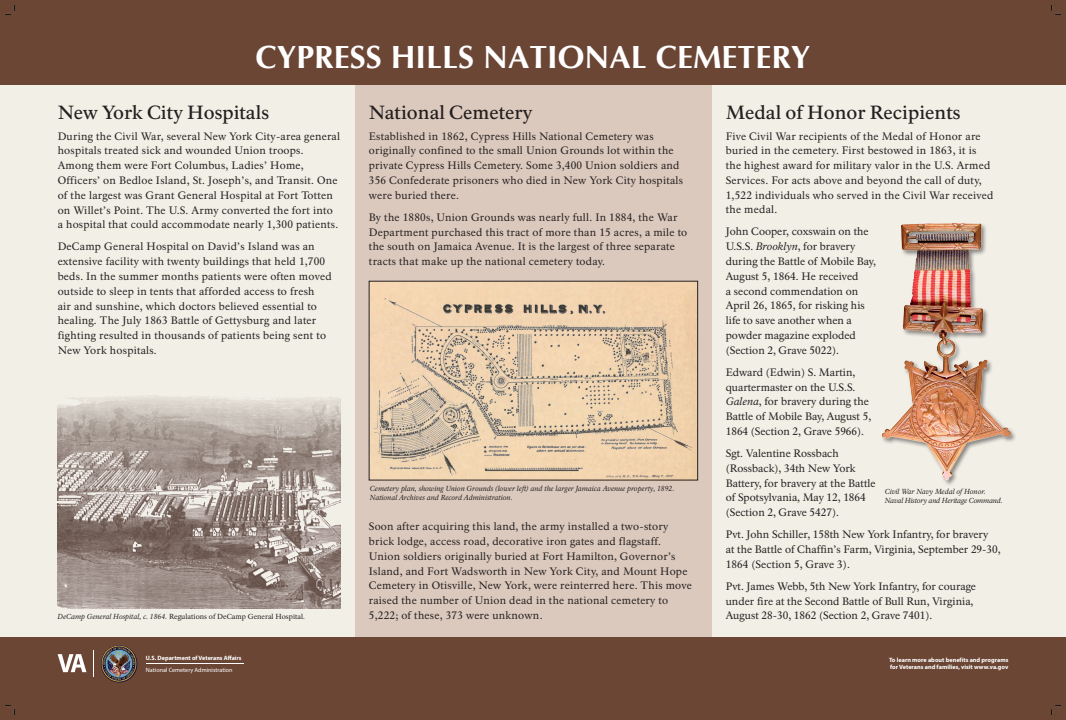
<style>
.page{position:relative;width:1066px;height:720px;background:#fff}
.page>*{position:absolute;margin:0;border:0;box-sizing:border-box;transform-origin:0 0}
.t1{font:700 32px "Optima";color:#fff}
.t2{font:500 18.8px "Rawlinson";color:#231f20}
.t3{font:10.6px/14.8px "Rawlinson";letter-spacing:.02em;color:#231f20}
.t4{font:10.6px/14.8px "Rawlinson";color:#231f20}
.t5{font:italic 7.2px/8.6px "Rawlinson";color:#231f20}
.t6{font:7.2px "Rawlinson";color:#231f20}
.t7{font:italic 7.2px/8.6px "Rawlinson";letter-spacing:-.02em;color:#231f20}
.t8{font:700 6.2px/7.4px "Myriad Pro";color:#fff}
.t9{font:6.2px "Myriad Pro";color:#fff}
.s1{font-style:italic}
</style>
<div class="page">
<div style="left:0;top:0;width:1065px;height:720px;background:#f1efe6"></div>
<div style="left:355px;top:0;width:356px;height:720px;background:#dcc9bd"></div>
<div style="left:0;top:637px;width:1066px;height:83px;background:#6b4635"></div>
<svg style="left:1051px;top:705px;width:10px;height:10px"></svg>
<svg style="left:5px;top:705px;width:10px;height:10px"></svg>
<hr style="left:146px;top:664px;width:98px;height:1px;background:#fff">
<div style="left:0;top:0;width:1066px;height:85px;background:#6b4635"></div>
<svg style="left:5px;top:5px;width:10px;height:10px"></svg>
<svg style="left:1051px;top:5px;width:10px;height:10px"></svg>
<img style="left:58px;top:395px;width:282px;height:213px">
<img style="left:371px;top:283px;width:325px;height:195px">
<img style="left:882px;top:223px;width:130px;height:260px">
<img style="left:101px;top:645px;width:36px;height:37px">
<svg style="left:93px;top:650px;width:1px;height:27px"></svg>
<svg style="left:58px;top:654px;width:28px;height:18px"></svg>
<h1 class="t1" style="left:255px;top:37px;width:556px">CYPRESS HILLS NATIONAL CEMETERY</h1>
<h2 class="t2" style="left:58px;top:102px;width:213px">New York City Hospitals</h2>
<p class="t3" style="left:58px;top:129px;width:284px">During the Civil War, several New York City-area general hospitals treated sick and wounded Union troops.<br>Among them were Fort Columbus, Ladies’ Home, Officers’ on Bedloe Island, St. Joseph’s, and Transit. One of the largest was Grant General Hospital at Fort Totten on Willet’s Point. The U.S. Army converted the fort into a hospital that could accommodate nearly 1,300 patients.</p>
<p class="t3" style="left:58px;top:240px;width:275px">DeCamp General Hospital on David’s Island was an extensive facility with twenty buildings that held 1,700 beds. In the summer months patients were often moved outside to sleep in tents that afforded access to fresh<br>air and sunshine, which doctors believed essential to healing. The July 1863 Battle of Gettysburg and later fighting resulted in thousands of patients being sent to New York hospitals.</p>
<h2 class="t2" style="left:726px;top:101px;width:236px">Medal of Honor Recipients</h2>
<p class="t3" style="left:726px;top:129px;width:269px">Five Civil War recipients of the Medal of Honor are buried in the cemetery. First bestowed in 1863, it is the highest award for military valor in the U.S. Armed Services. For acts above and beyond the call of duty, 1,522 individuals who served in the Civil War received the medal.</p>
<p class="t4" style="left:726px;top:225px;width:152px">John Cooper, coxswain on the<br>U.S.S. <span class="s1">Brooklyn</span>, for bravery during the Battle of Mobile Bay,<br>August 5, 1864. He received<br>a second commendation on<br>April 26, 1865, for risking his life to save another when a powder magazine exploded (Section 2, Grave 5022).</p>
<p class="t4" style="left:726px;top:365px;width:147px">Edward (Edwin) S. Martin, quartermaster on the U.S.S.<br><span class="s1">Galena</span>, for bravery during the<br>Battle of Mobile Bay, August 5,<br>1864 (Section 2, Grave 5966).</p>
<p class="t4" style="left:726px;top:446px;width:151px">Sgt. Valentine Rossbach (Rossback), 34th New York<br>Battery, for bravery at the Battle of Spotsylvania, May 12, 1864 (Section 2, Grave 5427).</p>
<p class="t4" style="left:726px;top:527px;width:276px">Pvt. John Schiller, 158th New York Infantry, for bravery<br>at the Battle of Chaffin’s Farm, Virginia, September 29-30,<br>1864 (Section 5, Grave 3).</p>
<p class="t4" style="left:726px;top:579px;width:252px">Pvt. James Webb, 5th New York Infantry, for courage under fire at the Second Battle of Bull Run, Virginia,<br>August 28-30, 1862 (Section 2, Grave 7401).</p>
<h2 class="t2" style="left:369px;top:102px;width:165px">National Cemetery</h2>
<p class="t3" style="left:369px;top:129px;width:315px">Established in 1862, Cypress Hills National Cemetery was originally confined to the small Union Grounds lot within the private Cypress Hills Cemetery. Some 3,400 Union soldiers and 356 Confederate prisoners who died in New York City hospitals were buried there.</p>
<p class="t3" style="left:369px;top:210px;width:320px">By the 1880s, Union Grounds was nearly full. In 1884, the War Department purchased this tract of more than 15 acres, a mile to the south on Jamaica Avenue. It is the largest of three separate tracts that make up the national cemetery today.</p>
<p class="t5" style="left:370px;top:485px;width:306px">Cemetery plan, showing Union Grounds (lower left) and the larger Jamaica Avenue property, 1892.<br>National Archives and Record Administration.</p>
<p class="t3" style="left:369px;top:519px;width:324px">Soon after acquiring this land, the army installed a two-story brick lodge, access road, decorative iron gates and flagstaff.<br>Union soldiers originally buried at Fort Hamilton, Governor’s Island, and Fort Wadsworth in New York City, and Mount Hope Cemetery in Otisville, New York, were reinterred here. This move raised the number of Union dead in the national cemetery to 5,222; of these, 373 were unknown.</p>
<p class="t7" style="left:885px;top:487px;width:119px">Civil War Navy Medal of Honor.<br>Naval History and Heritage Command.</p>
<p class="t6" style="left:58px;top:612px;width:249px"><span class="s1">DeCamp General Hospital, c. 1864.</span> Regulations of DeCamp General Hospital<span class="s1">.</span></p>
<p class="t8" style="left:146px;top:654px;width:97px">U.S. Department of Veterans A˜airs</p>
<p class="t8" style="left:889px;top:656px;width:121px">To learn more about benefits and programs for Veterans and families, visit www.va.gov</p>
<p class="t9" style="left:146px;top:666px;width:88px">National Cemetery Administration</p>
</div>
